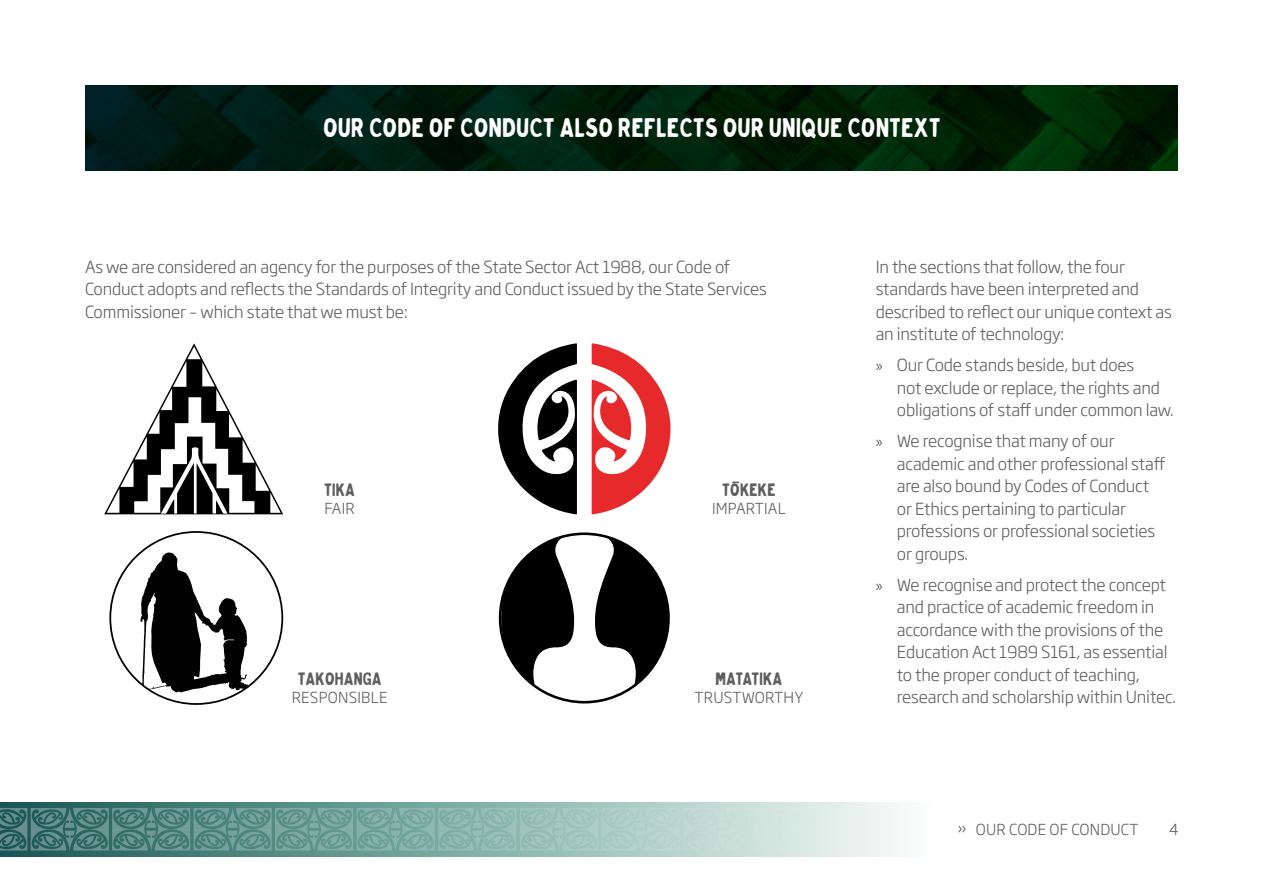
<style>
.page{position:relative;width:1263px;height:893px;background:#fff}
.page>*{position:absolute;margin:0;border:0;box-sizing:border-box;transform-origin:0 0}
.t1{font:700 27px "Bobby J";letter-spacing:-.025em;color:#fff}
.t2{font:700 18px "Bobby J";letter-spacing:-.025em;color:#5f5e5e}
.t3{font:300 16.5px/22.5px "Soho Gothic Pro";letter-spacing:-.01em;color:#5f5e5e}
.t4{font:300 15px "Soho Gothic Pro";letter-spacing:.015em;color:#5f5e5e}
.s1{font-family:"Myriad Pro";font-weight:400}
.s2{font-family:"Soho Gothic Pro";font-weight:500}
</style>
<div class="page">
<svg style="left:0;top:802px;width:900px;height:54px;background:#81aba4"></svg>
<svg style="left:0;top:808px;width:900px;height:42px;background:#8db3ad"></svg>
<svg style="left:85px;top:85px;width:1093px;height:85px;background:#001f0b"></svg>
<svg style="left:104px;top:343px;width:179px;height:171px"></svg>
<svg style="left:591px;top:343px;width:80px;height:172px"></svg>
<svg style="left:498px;top:343px;width:79px;height:172px"></svg>
<svg style="left:595px;top:536px;width:75px;height:150px"></svg>
<svg style="left:499px;top:536px;width:76px;height:150px"></svg>
<svg style="left:141px;top:551px;width:107px;height:142px"></svg>
<h1 class="t1" style="left:323px;top:114px;width:620px">OUR CODE OF CONDUCT ALSO REFLECTS OUR UNIQUE CONTEXT</h1>
<p class="t3" style="left:85px;top:254px;width:683px">As we are considered an agency for the purposes of the State Sector Act 1988, our Code of<br>Conduct adopts and reflects the Standards of Integrity and Conduct issued by the State Services<br>Commissioner – which state that we must be:</p>
<p class="t3" style="left:876px;top:254px;width:298px">In the sections that follow, the four standards have been interpreted and described to reflect our unique context as an institute of technology:</p>
<p class="t3" style="left:897px;top:353px;width:278px;text-indent:-21px"><span class="s1">»</span> Our Code stands beside, but does<br>not exclude or replace, the rights and obligations of staff under common law.</p>
<p class="t3" style="left:897px;top:429px;width:270px;text-indent:-21px"><span class="s1">»</span> We recognise that many of our academic and other professional staff are also bound by Codes of Conduct or Ethics pertaining to particular professions or professional societies or groups.</p>
<p class="t3" style="left:897px;top:573px;width:281px;text-indent:-21px"><span class="s1">»</span> We recognise and protect the concept and practice of academic freedom in accordance with the provisions of the Education Act 1989 S161, as essential to the proper conduct of teaching, research and scholarship within Unitec.</p>
<p class="t2" style="left:722px;top:481px;width:55px">TO<span class="s2">ˉ</span>KEKE</p>
<p class="t4" style="left:712px;top:497px;width:75px">IMPARTIAL</p>
<p class="t2" style="left:324px;top:481px;width:33px">TIKA</p>
<p class="t4" style="left:324px;top:497px;width:32px">FAIR</p>
<p class="t2" style="left:297px;top:670px;width:86px">TAKOHANGA</p>
<p class="t4" style="left:292px;top:686px;width:97px">RESPONSIBLE</p>
<p class="t2" style="left:715px;top:670px;width:69px">MATATIKA</p>
<p class="t4" style="left:694px;top:686px;width:110px">TRUSTWORTHY</p>
<p class="t4" style="left:957px;top:818px;width:183px">» OUR CODE OF CONDUCT</p>
<p class="t4" style="left:1169px;top:818px;width:11px">4</p>
</div>
